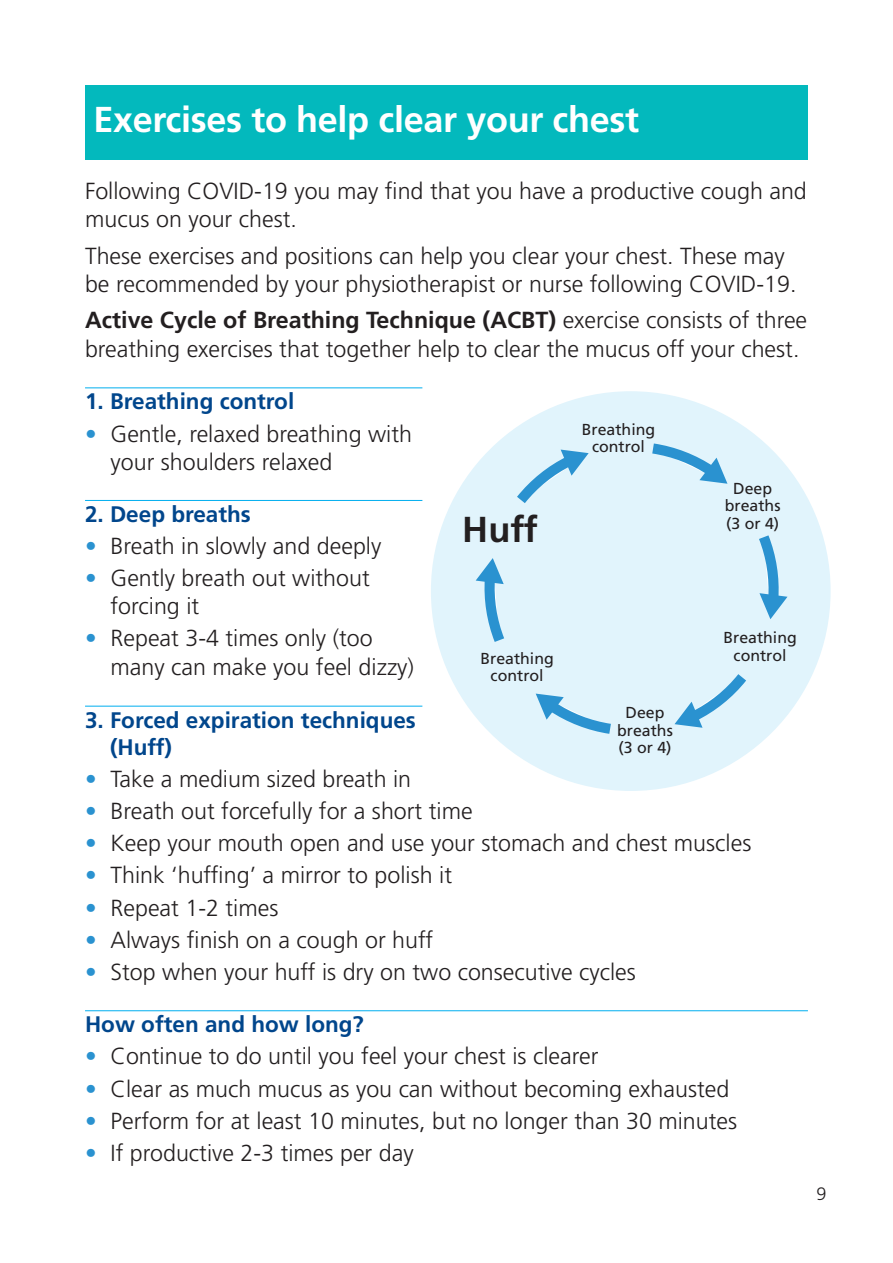
<style>
.page{position:relative;width:893px;height:1263px;background:#fff}
.page>*{position:absolute;margin:0;border:0;box-sizing:border-box;transform-origin:0 0}
.t1{font:700 36px "Frutiger LT Std";letter-spacing:-.01em;color:#fff}
.t2{font:700 36px "Frutiger LT Std";color:#231f20}
.t3{font:300 23.25px/27.9px "Frutiger LT Std";color:#231f20}
.t4{font:700 22.5px/27px "Frutiger LT Std";color:#01468c}
.t5{font:300 18px "Frutiger LT Std";color:#231f20}
.t6{font:15.9px/17.4px "Frutiger";color:#231f20;text-align:center}
.s1{font-weight:700}
.s2{color:#2a92d0}
</style>
<div class="page">
<div style="left:431px;top:391px;width:400px;height:400px;background:#e1f4fc;border-radius:50%"></div>
<div style="left:85px;top:85px;width:723px;height:74px;background:#03b9bd"></div>
<hr style="left:85px;top:388px;width:337px;height:1px;background:#00aeef">
<hr style="left:85px;top:500px;width:337px;height:1px;background:#00aeef">
<hr style="left:85px;top:706px;width:337px;height:1px;background:#00aeef">
<hr style="left:85px;top:1010px;width:723px;height:1px;background:#00aeef">
<svg style="left:517px;top:449px;width:72px;height:54px"></svg>
<svg style="left:476px;top:558px;width:28px;height:84px"></svg>
<svg style="left:536px;top:693px;width:75px;height:41px"></svg>
<svg style="left:674px;top:674px;width:72px;height:54px"></svg>
<svg style="left:759px;top:535px;width:28px;height:84px"></svg>
<svg style="left:652px;top:443px;width:75px;height:41px"></svg>
<h1 class="t1" style="left:94px;top:98px;width:547px">Exercises to help clear your chest</h1>
<p class="t3" style="left:85px;top:178px;width:723px">Following COVID-19 you may find that you have a productive cough and mucus on your chest.</p>
<p class="t3" style="left:85px;top:242px;width:713px">These exercises and positions can help you clear your chest. These may be recommended by your physiotherapist or nurse following COVID-19.</p>
<p class="t3" style="left:85px;top:306px;width:724px;line-height:28.8px"><span class="s1">Active Cycle of Breathing Technique (ACBT)</span> exercise consists of three breathing exercises that together help to clear the mucus off your chest.</p>
<p class="t4" style="left:85px;top:388px;width:211px">1. Breathing control</p>
<p class="t3" style="left:111px;top:420px;width:303px;text-indent:-26px"><span class="s2">•</span> Gentle, relaxed breathing with your shoulders relaxed</p>
<p class="t4" style="left:85px;top:501px;width:167px">2. Deep breaths</p>
<p class="t3" style="left:85px;top:532px;width:298px"><span class="s2">•</span> Breath in slowly and deeply</p>
<p class="t3" style="left:111px;top:565px;width:261px;text-indent:-26px"><span class="s2">•</span> Gently breath out without forcing it</p>
<p class="t3" style="left:111px;top:624px;width:305px;line-height:28.8px;text-indent:-26px"><span class="s2">•</span> Repeat 3-4 times only (too many can make you feel dizzy)</p>
<p class="t4" style="left:110px;top:706px;width:307px;text-indent:-25px">3. Forced expiration techniques (Huff)</p>
<p class="t3" style="left:85px;top:765px;width:328px"><span class="s2">•</span> Take a medium sized breath in</p>
<p class="t3" style="left:85px;top:797px;width:389px"><span class="s2">•</span> Breath out forcefully for a short time</p>
<p class="t3" style="left:85px;top:829px;width:668px"><span class="s2">•</span> Keep your mouth open and use your stomach and chest muscles</p>
<p class="t3" style="left:85px;top:862px;width:369px"><span class="s2">•</span> Think ‘huffing’ a mirror to polish it</p>
<p class="t3" style="left:85px;top:894px;width:195px"><span class="s2">•</span> Repeat 1-2 times</p>
<p class="t3" style="left:85px;top:926px;width:350px"><span class="s2">•</span> Always finish on a cough or huff</p>
<p class="t3" style="left:85px;top:958px;width:552px"><span class="s2">•</span> Stop when your huff is dry on two consecutive cycles</p>
<p class="t4" style="left:85px;top:1011px;width:280px">How often and how long?</p>
<p class="t3" style="left:85px;top:1043px;width:515px"><span class="s2">•</span> Continue to do until you feel your chest is clearer</p>
<p class="t3" style="left:85px;top:1075px;width:646px"><span class="s2">•</span> Clear as much mucus as you can without becoming exhausted</p>
<p class="t3" style="left:85px;top:1107px;width:654px"><span class="s2">•</span> Perform for at least 10 minutes, but no longer than 30 minutes</p>
<p class="t3" style="left:85px;top:1139px;width:330px"><span class="s2">•</span> If productive 2-3 times per day</p>
<p class="t6" style="left:582px;top:420px;width:75px">Breathing control</p>
<p class="t6" style="left:725px;top:479px;width:57px">Deep breaths (3 or 4)</p>
<h1 class="t2" style="left:462px;top:509px;width:77px">Huff</h1>
<p class="t6" style="left:723px;top:629px;width:75px">Breathing control</p>
<p class="t6" style="left:480px;top:649px;width:75px">Breathing control</p>
<p class="t6" style="left:617px;top:704px;width:57px">Deep breaths (3 or 4)</p>
<p class="t5" style="left:816px;top:1183px;width:12px">9</p>
</div>
